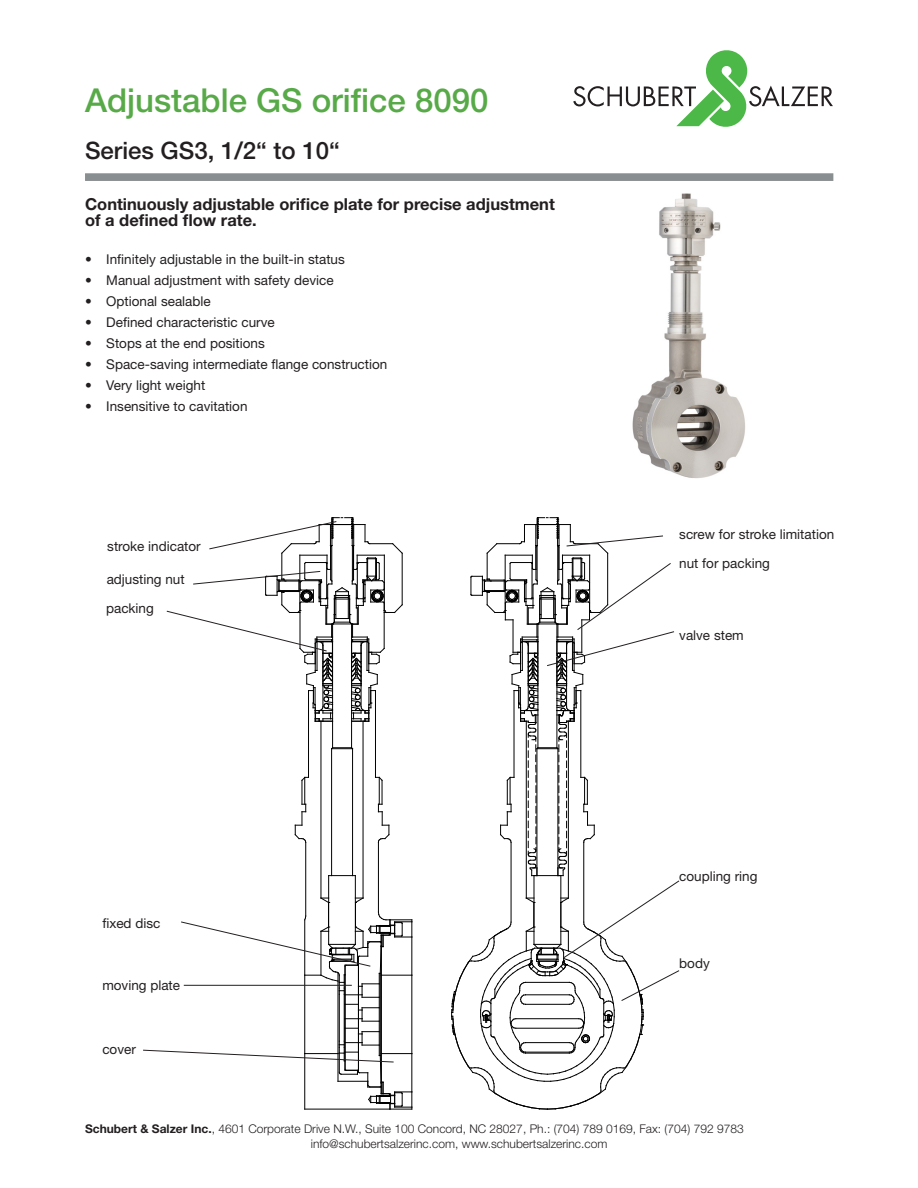
<style>
.page{position:relative;width:918px;height:1188px;background:#fff}
.page>*{position:absolute;margin:0;border:0;box-sizing:border-box;transform-origin:0 0}
.t1{font:500 33px "Helvetica Neue LT Std";color:#58aa48}
.t2{font:500 24px "Helvetica Neue LT Std";color:#231f20}
.Text{font:700 16.5px "Helvetica Neue LT Std";color:#231f20}
.Text-2{font:13.5px "Helvetica Neue LT Std";color:#231f20}
.t3{font:300 12px/15px "Helvetica Neue LT Std";color:#231f20}
.s1{font-weight:700}
</style>
<div class="page">
<div style="left:85px;top:173px;width:748px;height:8px;background:#898e90;border:2px solid #898e90"></div>
<svg style="left:573px;top:50px;width:260px;height:77px"></svg>
<hr style="left:320px;top:721px;width:1px;height:177px;background:#000">
<hr style="left:308px;top:691px;width:1px;height:86px;background:#000">
<hr style="left:305px;top:842px;width:1px;height:74px;background:#000">
<svg style="left:294px;top:776px;width:15px;height:66px"></svg>
<hr style="left:363px;top:721px;width:1px;height:177px;background:#000">
<hr style="left:375px;top:691px;width:1px;height:86px;background:#000">
<hr style="left:378px;top:842px;width:1px;height:70px;background:#000">
<svg style="left:375px;top:776px;width:15px;height:66px"></svg>
<hr style="left:328px;top:876px;width:1px;height:68px;background:#000">
<hr style="left:355px;top:876px;width:1px;height:68px;background:#000">
<hr style="left:331px;top:749px;width:1px;height:127px;background:#000">
<hr style="left:352px;top:749px;width:1px;height:127px;background:#000">
<hr style="left:332px;top:624px;width:1px;height:124px;background:#000">
<hr style="left:351px;top:624px;width:1px;height:124px;background:#000">
<svg style="left:329px;top:875px;width:26px;height:1px"></svg>
<svg style="left:331px;top:746px;width:23px;height:4px"></svg>
<img style="left:632px;top:193px;width:113px;height:285px">
<svg style="left:143px;top:897px;width:269px;height:213px"></svg>
<hr style="left:184px;top:985px;width:168px;height:1px;background:#231f20">
<svg style="left:166px;top:517px;width:237px;height:205px"></svg>
<svg style="left:451px;top:517px;width:229px;height:593px"></svg>
<p class="t1" style="left:85px;top:81px;width:405px">Adjustable GS orifice 8090</p>
<p class="t2" style="left:85px;top:136px;width:256px">Series GS3, 1/2“ to 10“</p>
<p class="Text" style="left:85px;top:194px;width:471px">Continuously adjustable orifice plate for precise adjustment</p>
<p class="Text" style="left:85px;top:210px;width:173px">of a defined flow rate.</p>
<p class="Text-2" style="left:85px;top:251px;width:261px">• Infinitely adjustable in the built-in status</p>
<p class="Text-2" style="left:85px;top:272px;width:250px">• Manual adjustment with safety device</p>
<p class="Text-2" style="left:85px;top:293px;width:127px">• Optional sealable</p>
<p class="Text-2" style="left:85px;top:314px;width:191px">• Defined characteristic curve</p>
<p class="Text-2" style="left:85px;top:335px;width:181px">• Stops at the end positions</p>
<p class="Text-2" style="left:85px;top:356px;width:304px">• Space-saving intermediate flange construction</p>
<p class="Text-2" style="left:85px;top:377px;width:122px">• Very light weight</p>
<p class="Text-2" style="left:85px;top:398px;width:164px">• Insensitive to cavitation</p>
<p class="Text-2" style="left:107px;top:538px;width:95px">stroke indicator</p>
<p class="Text-2" style="left:107px;top:572px;width:80px">adjusting nut</p>
<p class="Text-2" style="left:106px;top:600px;width:49px">packing</p>
<p class="Text-2" style="left:102px;top:915px;width:59px">fixed disc</p>
<p class="Text-2" style="left:102px;top:977px;width:79px">moving plate</p>
<p class="Text-2" style="left:102px;top:1041px;width:35px">cover</p>
<p class="Text-2" style="left:679px;top:526px;width:157px">screw for stroke limitation</p>
<p class="Text-2" style="left:679px;top:555px;width:92px">nut for packing</p>
<p class="Text-2" style="left:679px;top:627px;width:66px">valve stem</p>
<p class="Text-2" style="left:679px;top:868px;width:80px">coupling ring</p>
<p class="Text-2" style="left:679px;top:955px;width:32px">body</p>
<p class="t3" style="left:311px;top:1121px;width:434px;text-indent:-226px"><span class="s1">Schubert &amp; Salzer Inc.</span>, 4601 Corporate Drive N.W., Suite 100 Concord, NC 28027, Ph.: (704) 789 0169, Fax: (704) 792 9783 info@schubertsalzerinc.com, www.schubertsalzerinc.com</p>
</div>
